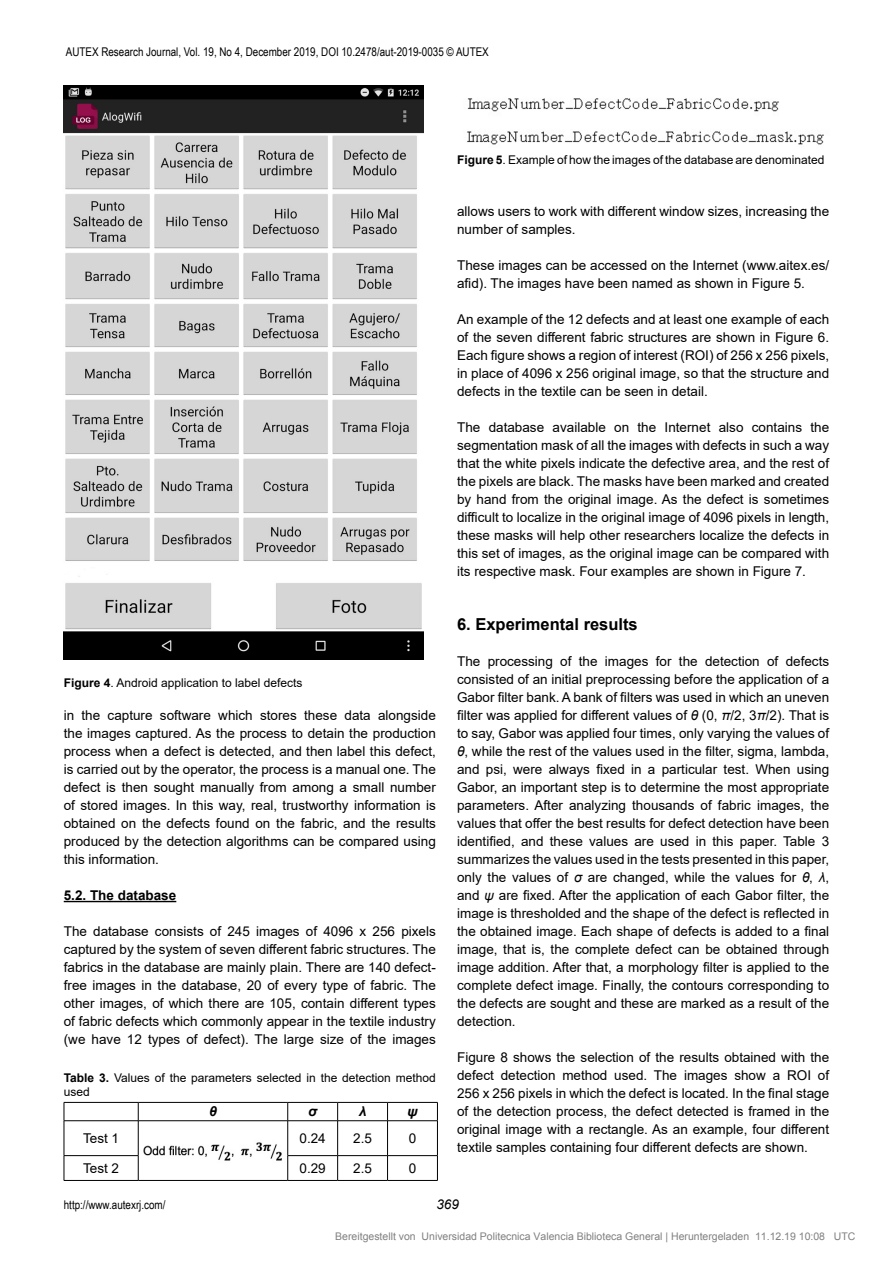
<style>
.page{position:relative;width:893px;height:1263px;background:#fff}
.page>*{position:absolute;margin:0;border:0;box-sizing:border-box;transform-origin:0 0}
.t1{font:700 16.5px "Arial";color:#000}
.t2{font:13.5px/18px "Arial";color:#000;text-align:justify}
.t3{font:700 13.5px "Arial";color:#000}
.t4{font:italic 700 13.5px "Arial";color:#000}
.t5{font:italic 13.5px "Arial";color:#000}
.t6{font:12px/14.4px "Arial";color:#000}
.t7{font:12px "Arial Narrow";color:#000}
.t8{font:10.5px "Arial";color:#808080}
.s1{font-weight:700}
.s2{font-style:italic}
</style>
<div class="page">
<hr style="left:64px;top:901px;width:112px;height:1px;background:#000">
<img style="left:64px;top:85px;width:359px;height:575px">
<img style="left:467px;top:98px;width:357px;height:47px">
<hr style="left:64px;top:1102px;width:74px;height:1px;background:#000">
<svg style="left:64px;top:1102px;width:1px;height:18px"></svg>
<hr style="left:138px;top:1102px;width:150px;height:1px;background:#000">
<svg style="left:138px;top:1102px;width:1px;height:18px"></svg>
<hr style="left:288px;top:1102px;width:50px;height:1px;background:#000">
<svg style="left:287px;top:1102px;width:1px;height:18px"></svg>
<hr style="left:338px;top:1102px;width:50px;height:1px;background:#000">
<svg style="left:337px;top:1102px;width:1px;height:18px"></svg>
<hr style="left:388px;top:1102px;width:50px;height:1px;background:#000">
<svg style="left:387px;top:1102px;width:1px;height:18px"></svg>
<svg style="left:437px;top:1102px;width:1px;height:18px"></svg>
<hr style="left:64px;top:1120px;width:74px;height:1px;background:#000">
<hr style="left:64px;top:1121px;width:1px;height:34px;background:#000">
<hr style="left:138px;top:1120px;width:150px;height:1px;background:#000">
<hr style="left:138px;top:1121px;width:1px;height:34px;background:#000">
<hr style="left:138px;top:1180px;width:150px;height:1px;background:#000">
<hr style="left:288px;top:1120px;width:50px;height:1px;background:#000">
<hr style="left:287px;top:1121px;width:1px;height:34px;background:#000">
<hr style="left:338px;top:1120px;width:50px;height:1px;background:#000">
<hr style="left:337px;top:1121px;width:1px;height:34px;background:#000">
<hr style="left:388px;top:1120px;width:50px;height:1px;background:#000">
<hr style="left:387px;top:1121px;width:1px;height:34px;background:#000">
<hr style="left:437px;top:1121px;width:1px;height:34px;background:#000">
<hr style="left:64px;top:1155px;width:74px;height:1px;background:#000">
<svg style="left:64px;top:1156px;width:1px;height:24px"></svg>
<svg style="left:138px;top:1156px;width:1px;height:24px"></svg>
<hr style="left:64px;top:1180px;width:74px;height:1px;background:#000">
<hr style="left:288px;top:1155px;width:50px;height:1px;background:#000">
<svg style="left:287px;top:1156px;width:1px;height:24px"></svg>
<hr style="left:338px;top:1155px;width:50px;height:1px;background:#000">
<svg style="left:337px;top:1156px;width:1px;height:24px"></svg>
<hr style="left:388px;top:1155px;width:50px;height:1px;background:#000">
<svg style="left:387px;top:1156px;width:1px;height:24px"></svg>
<svg style="left:437px;top:1156px;width:1px;height:24px"></svg>
<hr style="left:288px;top:1180px;width:50px;height:1px;background:#000">
<hr style="left:338px;top:1180px;width:50px;height:1px;background:#000">
<hr style="left:388px;top:1180px;width:50px;height:1px;background:#000">
<img style="left:143px;top:1142px;width:139px;height:19px">
<p class="t7" style="left:66px;top:43px;width:424px">AUTEX Research Journal, Vol. 19, No 4, December 2019, DOI 10.2478/aut-2019-0035 © AUTEX</p>
<p class="t6" style="left:64px;top:675px;width:240px"><span class="s1">Figure 4</span>. Android application to label defects</p>
<p class="t2" style="left:64px;top:706px;width:374px">in the capture software which stores these data alongside the images captured. As the process to detain the production process when a defect is detected, and then label this defect, is carried out by the operator, the process is a manual one. The defect is then sought manually from among a small number of stored images. In this way, real, trustworthy information is obtained on the defects found on the fabric, and the results produced by the detection algorithms can be compared using this information.</p>
<p class="t3" style="left:64px;top:886px;width:114px">5.2. The database</p>
<p class="t2" style="left:64px;top:922px;width:374px">The database consists of 245 images of 4096 x 256 pixels captured by the system of seven different fabric structures. The fabrics in the database are mainly plain. There are 140 defect&shy;free images in the database, 20 of every type of fabric. The other images, of which there are 105, contain different types of fabric defects which commonly appear in the textile industry (we have 12 types of defect). The large size of the images</p>
<p class="t6" style="left:64px;top:1070px;width:374px"><span class="s1">Table 3.</span> Values of the parameters selected in the detection method used</p>
<p class="t4" style="left:209px;top:1103px;width:9px">θ</p>
<p class="t4" style="left:308px;top:1103px;width:10px">σ</p>
<p class="t4" style="left:359px;top:1103px;width:9px">λ</p>
<p class="t4" style="left:407px;top:1103px;width:12px">ψ</p>
<p class="t2" style="left:83px;top:1129px;width:38px">Test 1</p>
<p class="t2" style="left:300px;top:1129px;width:28px">0.24</p>
<p class="t2" style="left:353px;top:1129px;width:20px">2.5</p>
<p class="t2" style="left:409px;top:1129px;width:9px">0</p>
<p class="t2" style="left:83px;top:1159px;width:38px">Test 2</p>
<p class="t2" style="left:300px;top:1159px;width:28px">0.29</p>
<p class="t2" style="left:353px;top:1159px;width:20px">2.5</p>
<p class="t2" style="left:409px;top:1159px;width:9px">0</p>
<p class="t6" style="left:457px;top:153px;width:369px"><span class="s1">Figure 5</span>. Example of how the images of the database are denominated</p>
<p class="t2" style="left:457px;top:202px;width:374px">allows users to work with different window sizes, increasing the number of samples.</p>
<p class="t2" style="left:457px;top:256px;width:374px">These images can be accessed on the Internet (www.aitex.es/ afid). The images have been named as shown in Figure 5.</p>
<p class="t2" style="left:457px;top:310px;width:374px">An example of the 12 defects and at least one example of each of the seven different fabric structures are shown in Figure 6.<br>Each figure shows a region of interest (ROI) of 256 x 256 pixels, in place of 4096 x 256 original image, so that the structure and defects in the textile can be seen in detail.</p>
<p class="t2" style="left:457px;top:418px;width:374px">The database available on the Internet also contains the segmentation mask of all the images with defects in such a way that the white pixels indicate the defective area, and the rest of the pixels are black. The masks have been marked and created by hand from the original image. As the defect is sometimes difficult to localize in the original image of 4096 pixels in length, these masks will help other researchers localize the defects in this set of images, as the original image can be compared with its respective mask. Four examples are shown in Figure 7.</p>
<p class="t1" style="left:457px;top:613px;width:182px">6. Experimental results</p>
<p class="t2" style="left:457px;top:652px;width:374px">The processing of the images for the detection of defects consisted of an initial preprocessing before the application of a Gabor filter bank. A bank of filters was used in which an uneven filter was applied for different values of <span class="s2">θ</span> (0, <span class="s2">π</span>/2, 3<span class="s2">π</span>/2). That is to say, Gabor was applied four times, only varying the values of <span class="s2">θ</span>, while the rest of the values used in the filter, sigma, lambda, and psi, were always fixed in a particular test. When using Gabor, an important step is to determine the most appropriate parameters. After analyzing thousands of fabric images, the values that offer the best results for defect detection have been identified, and these values are used in this paper. Table 3 summarizes the values used in the tests presented in this paper, only the values of <span class="s2">σ</span> are changed, while the values for <span class="s2">θ</span>, <span class="s2">λ</span>, and <span class="s2">ψ</span> are fixed. After the application of each Gabor filter, the image is thresholded and the shape of the defect is reflected in the obtained image. Each shape of defects is added to a final image, that is, the complete defect can be obtained through image addition. After that, a morphology filter is applied to the complete defect image. Finally, the contours corresponding to the defects are sought and these are marked as a result of the detection.</p>
<p class="t2" style="left:457px;top:1048px;width:374px">Figure 8 shows the selection of the results obtained with the defect detection method used. The images show a ROI of 256 x 256 pixels in which the defect is located. In the final stage of the detection process, the defect detected is framed in the original image with a rectangle. As an example, four different textile samples containing four different defects are shown.</p>
<p class="t7" style="left:64px;top:1196px;width:103px">http://www.autexrj.com/</p>
<p class="t5" style="left:436px;top:1196px;width:24px">369</p>
<p class="t8" style="left:335px;top:1233px;width:522px">Bereitgestellt von Universidad Politecnica Valencia Biblioteca General | Heruntergeladen 11.12.19 10:08 UTC</p>
</div>
